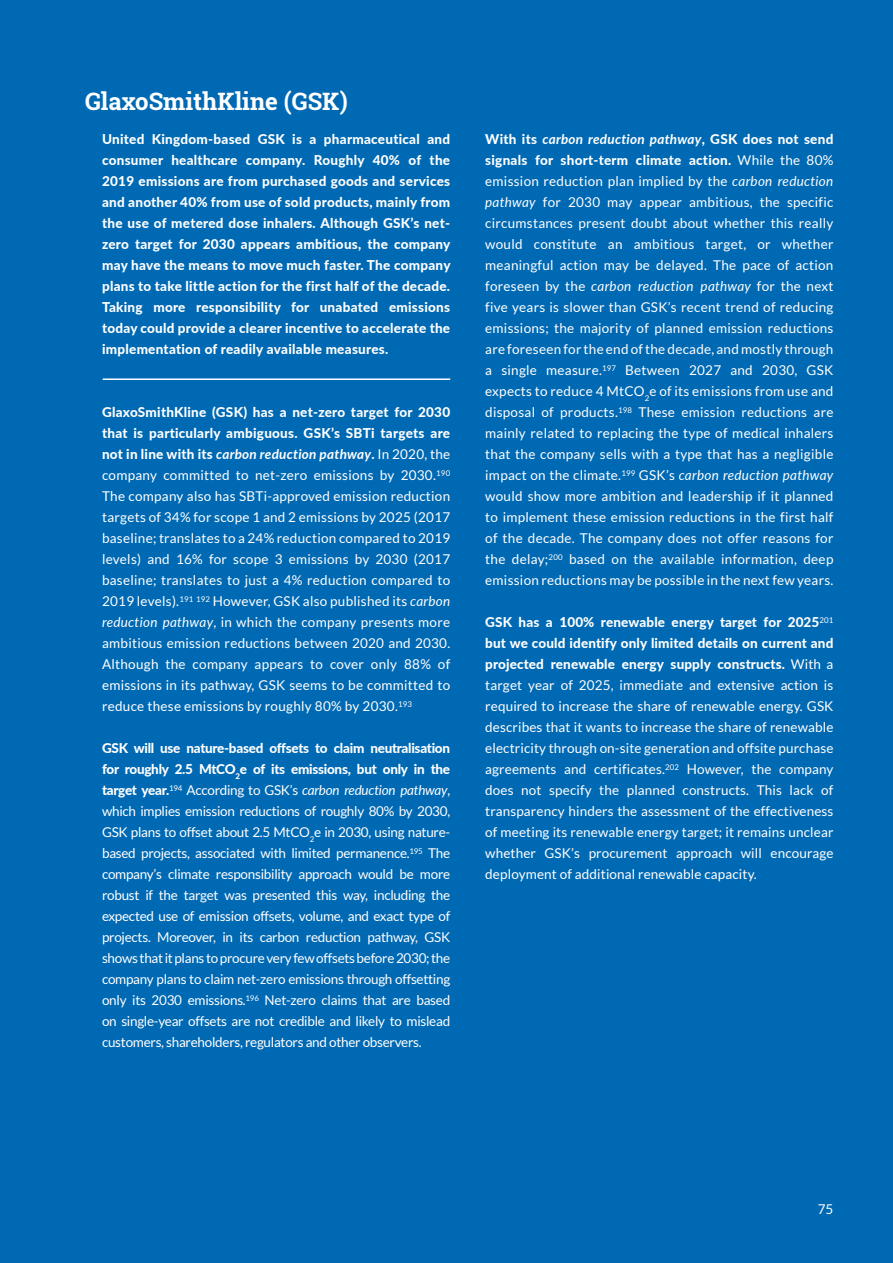
<style>
.page{position:relative;width:893px;height:1263px;background:#0069b4}
.page>*{position:absolute;margin:0;border:0;box-sizing:border-box;transform-origin:0 0}
.Titres_2{font:700 24px "Roboto Slab";color:#fff}
.assessment{font:13.5px/21px "Lato";letter-spacing:.01em;color:#fff;text-align:justify}
.assessment-2{font:800 13.5px/21px "Lato";letter-spacing:.02em;color:#fff;text-align:justify}
.s1{font-weight:800}
.s2{font-weight:700;font-style:italic}
.s3{font-style:italic}
</style>
<div class="page">
<hr style="left:103px;top:378px;width:347px;height:2px;background:#fff">
<p class="Titres_2" style="left:85px;top:85px;width:264px">GlaxoSmithKline (GSK)</p>
<p class="assessment-2" style="left:102px;top:128px;width:350px">United Kingdom-based GSK is a pharmaceutical and consumer healthcare company. Roughly 40% of the 2019 emissions are from purchased goods and services and another 40% from use of sold products, mainly from the use of metered dose inhalers. Although GSK’s net&shy;zero target for 2030 appears ambitious, the company may have the means to move much faster. The company plans to take little action for the first half of the decade.<br>Taking more responsibility for unabated emissions today could provide a clearer incentive to accelerate the implementation of readily available measures.</p>
<p class="assessment" style="left:102px;top:401px;width:350px"><span class="s1">GlaxoSmithKline (GSK) has a net-zero target for 2030 that is particularly ambiguous. GSK’s SBTi targets are not in line with its</span> <span class="s2">carbon reduction pathway</span><span class="s1">.</span> In 2020, the company committed to net-zero emissions by 2030.<sup>190<br></sup>The company also has SBTi-approved emission reduction targets of 34% for scope 1 and 2 emissions by 2025 (2017 baseline; translates to a 24% reduction compared to 2019 levels) and 16% for scope 3 emissions by 2030 (2017 baseline; translates to just a 4% reduction compared to 2019 levels).<sup>191</sup> <sup>192</sup> However, GSK also published its <span class="s3">carbon reduction pathway</span>, in which the company presents more ambitious emission reductions between 2020 and 2030.<br>Although the company appears to cover only 88% of emissions in its pathway, GSK seems to be committed to reduce these emissions by roughly 80% by 2030.<sup>193</sup></p>
<p class="assessment" style="left:102px;top:737px;width:350px"><span class="s1">GSK will use nature-based offsets to claim neutralisation for roughly 2.5 MtCO</span><sub>2</sub><span class="s1">e of its emissions, but only in the target year.</span><sup>194</sup> According to GSK’s <span class="s3">carbon reduction pathway</span>, which implies emission reductions of roughly 80% by 2030, GSK plans to offset about 2.5 MtCO<sub>2</sub>e in 2030, using nature&shy;based projects, associated with limited permanence.<sup>195</sup> The company’s climate responsibility approach would be more robust if the target was presented this way, including the expected use of emission offsets, volume, and exact type of projects. Moreover, in its carbon reduction pathway, GSK shows that it plans to procure very few offsets before 2030; the company plans to claim net-zero emissions through offsetting only its 2030 emissions.<sup>196</sup> Net-zero claims that are based on single-year offsets are not credible and likely to mislead customers, shareholders, regulators and other observers.</p>
<p class="assessment" style="left:485px;top:129px;width:350px"><span class="s1">With its</span> <span class="s2">carbon reduction pathway</span><span class="s1">, GSK does not send signals for short-term climate action.</span> While the 80% emission reduction plan implied by the <span class="s3">carbon reduction pathway</span> for 2030 may appear ambitious, the specific circumstances present doubt about whether this really would constitute an ambitious target, or whether meaningful action may be delayed. The pace of action foreseen by the <span class="s3">carbon reduction pathway</span> for the next five years is slower than GSK’s recent trend of reducing emissions; the majority of planned emission reductions are foreseen for the end of the decade, and mostly through a single measure.<sup>197</sup> Between 2027 and 2030, GSK expects to reduce 4 MtCO<sub>2</sub>e of its emissions from use and disposal of products.<sup>198</sup> These emission reductions are mainly related to replacing the type of medical inhalers that the company sells with a type that has a negligible impact on the climate.<sup>199</sup> GSK’s <span class="s3">carbon reduction pathway </span>would show more ambition and leadership if it planned to implement these emission reductions in the first half of the decade. The company does not offer reasons for the delay;<sup>200</sup> based on the available information, deep emission reductions may be possible in the next few years.</p>
<p class="assessment" style="left:485px;top:612px;width:350px"><span class="s1">GSK has a 100% renewable energy target for 2025</span><sup>201 </sup><span class="s1">but we could identify only limited details on current and projected renewable energy supply constructs.</span> With a target year of 2025, immediate and extensive action is required to increase the share of renewable energy. GSK describes that it wants to increase the share of renewable electricity through on-site generation and offsite purchase agreements and certificates.<sup>202</sup> However, the company does not specify the planned constructs. This lack of transparency hinders the assessment of the effectiveness of meeting its renewable energy target; it remains unclear whether GSK’s procurement approach will encourage deployment of additional renewable capacity.</p>
<p class="assessment" style="left:818px;top:1198px;width:17px">75</p>
</div>
